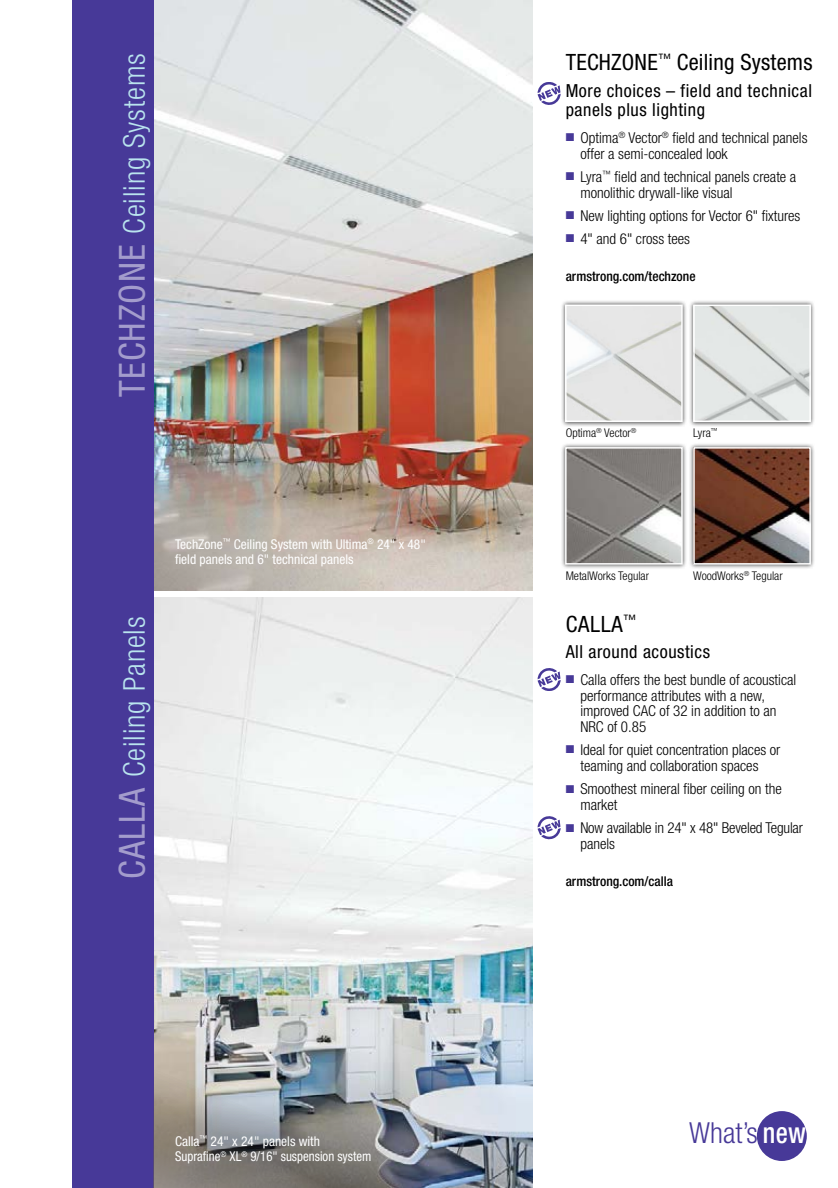
<style>
.page{position:relative;width:838px;height:1188px;background:#fff}
.page>*{position:absolute;margin:0;border:0;box-sizing:border-box;transform-origin:0 0}
.t1{font:300 condensed 30px "Helvetica Neue LT Std";letter-spacing:.03em;color:#b9e4ee}
.t2{font:300 condensed 28.95px "Helvetica Neue LT Std";color:#473998}
.t3{font:condensed 22.5px "Helvetica Neue LT Std";letter-spacing:.01em;color:#000}
.t4{font:condensed 18px/19.5px "Helvetica Neue LT Std";letter-spacing:.03em;color:#000}
.t5{font:300 condensed 15px/15.8px "Helvetica Neue LT Std";color:#000}
.t6{font:condensed 13.5px/15.8px "Helvetica Neue LT Std";color:#fff}
.t7{font:500 condensed 13.5px "Helvetica Neue LT Std";color:#000}
.t8{font:300 condensed 12px "Helvetica Neue LT Std";color:#000}
.s1{font-weight:400;font-size:36px;color:#a39ccc}
.s2{color:#473998}
.s3{font-weight:500;color:#fff}
</style>
<div class="page">
<img style="left:154px;top:597px;width:378px;height:591px">
<svg style="left:537px;top:82px;width:23px;height:23px"></svg>
<svg style="left:537px;top:668px;width:23px;height:23px"></svg>
<svg style="left:537px;top:816px;width:23px;height:23px"></svg>
<img style="left:154px;top:0;width:378px;height:473px">
<div style="left:73px;top:0;width:81px;height:1188px;background:#473998"></div>
<div style="left:560px;top:300px;width:127px;height:127px;background:#000;opacity:.75"></div>
<img style="left:567px;top:308px;width:112px;height:111px">
<div style="left:564px;top:305px;width:118px;height:117px;border:2px solid #fff"></div>
<div style="left:560px;top:442px;width:127px;height:127px;background:#000;opacity:.75"></div>
<img style="left:567px;top:450px;width:112px;height:112px">
<div style="left:564px;top:447px;width:118px;height:118px;border:2px solid #fff"></div>
<div style="left:688px;top:300px;width:127px;height:127px;background:#000;opacity:.75"></div>
<img style="left:695px;top:308px;width:112px;height:111px">
<div style="left:692px;top:305px;width:118px;height:117px;border:2px solid #fff"></div>
<div style="left:688px;top:442px;width:127px;height:127px;background:#000;opacity:.75"></div>
<img style="left:695px;top:450px;width:112px;height:112px">
<div style="left:692px;top:447px;width:118px;height:118px;border:2px solid #fff"></div>
<div style="left:756px;top:1111px;width:50px;height:50px;background:#473998;border-radius:50%"></div>
<svg style="left:154px;top:473px;width:378px;height:118px;background:#b6a79b"></svg>
<svg style="left:393px;top:1070px;width:40px;height:118px;background:#878f9d"></svg>
<svg style="left:154px;top:1022px;width:239px;height:166px;background:#979898"></svg>
<h1 class="t1" style="left:117px;top:397px;width:345px;rotate:-90deg"><span class="s1">TECHZONE</span> Ceiling Systems</h1>
<h1 class="t1" style="left:117px;top:879px;width:264px;rotate:-90deg"><span class="s1">CALLA</span> Ceiling Panels</h1>
<p class="t6" style="left:175px;top:536px;width:252px">TechZone<sup>™</sup> Ceiling System with Ultima<sup>®</sup> 24" x 48" field panels and 6" technical panels</p>
<p class="t6" style="left:175px;top:1133px;width:198px">Calla<sup>™</sup> 24" x 24" panels with<br>Suprafine<sup>®</sup> XL<sup>®</sup> 9/16" suspension system</p>
<h3 class="t3" style="left:565px;top:49px;width:248px">TECHZONE<sup>™</sup> Ceiling Systems</h3>
<p class="t4" style="left:565px;top:81px;width:248px">More choices – field and technical panels plus lighting</p>
<p class="t5" style="left:580px;top:130px;width:228px;text-indent:-15px"><span class="s2">■</span> Optima<sup>®</sup> Vector<sup>®</sup> field and technical panels offer a semi-concealed look</p>
<p class="t5" style="left:580px;top:169px;width:217px;text-indent:-15px"><span class="s2">■</span> Lyra<sup>™</sup> field and technical panels create a monolithic drywall-like visual</p>
<p class="t5" style="left:565px;top:208px;width:236px"><span class="s2">■</span> New lighting options for Vector 6" fixtures</p>
<p class="t5" style="left:565px;top:231px;width:126px"><span class="s2">■</span> 4" and 6" cross tees</p>
<p class="t7" style="left:565px;top:268px;width:131px">armstrong.com/techzone</p>
<p class="t8" style="left:565px;top:425px;width:72px">Optima<sup>®</sup> Vector<sup>®</sup></p>
<p class="t8" style="left:692px;top:425px;width:26px">Lyra<sup>™</sup></p>
<p class="t8" style="left:565px;top:569px;width:85px">MetalWorks Tegular</p>
<p class="t8" style="left:692px;top:569px;width:91px">WoodWorks<sup>®</sup> Tegular</p>
<h3 class="t3" style="left:565px;top:611px;width:72px">CALLA<sup>™</sup></h3>
<p class="t4" style="left:565px;top:642px;width:146px">All around acoustics</p>
<p class="t5" style="left:580px;top:672px;width:217px;text-indent:-15px"><span class="s2">■</span> Calla offers the best bundle of acoustical performance attributes with a new, improved CAC of 32 in addition to an<br>NRC of 0.85</p>
<p class="t5" style="left:565px;top:742px;width:216px;text-align:center"><span class="s2">■</span> Ideal for quiet concentration places or teaming and collaboration spaces</p>
<p class="t5" style="left:580px;top:781px;width:203px;text-indent:-15px"><span class="s2">■</span> Smoothest mineral fiber ceiling on the market</p>
<p class="t5" style="left:580px;top:820px;width:224px;text-indent:-15px"><span class="s2">■</span> Now available in 24" x 48" Beveled Tegular panels</p>
<p class="t7" style="left:565px;top:873px;width:109px">armstrong.com/calla</p>
<h2 class="t2" style="left:689px;top:1116px;width:118px">What’s <span class="s3">new</span></h2>
</div>
